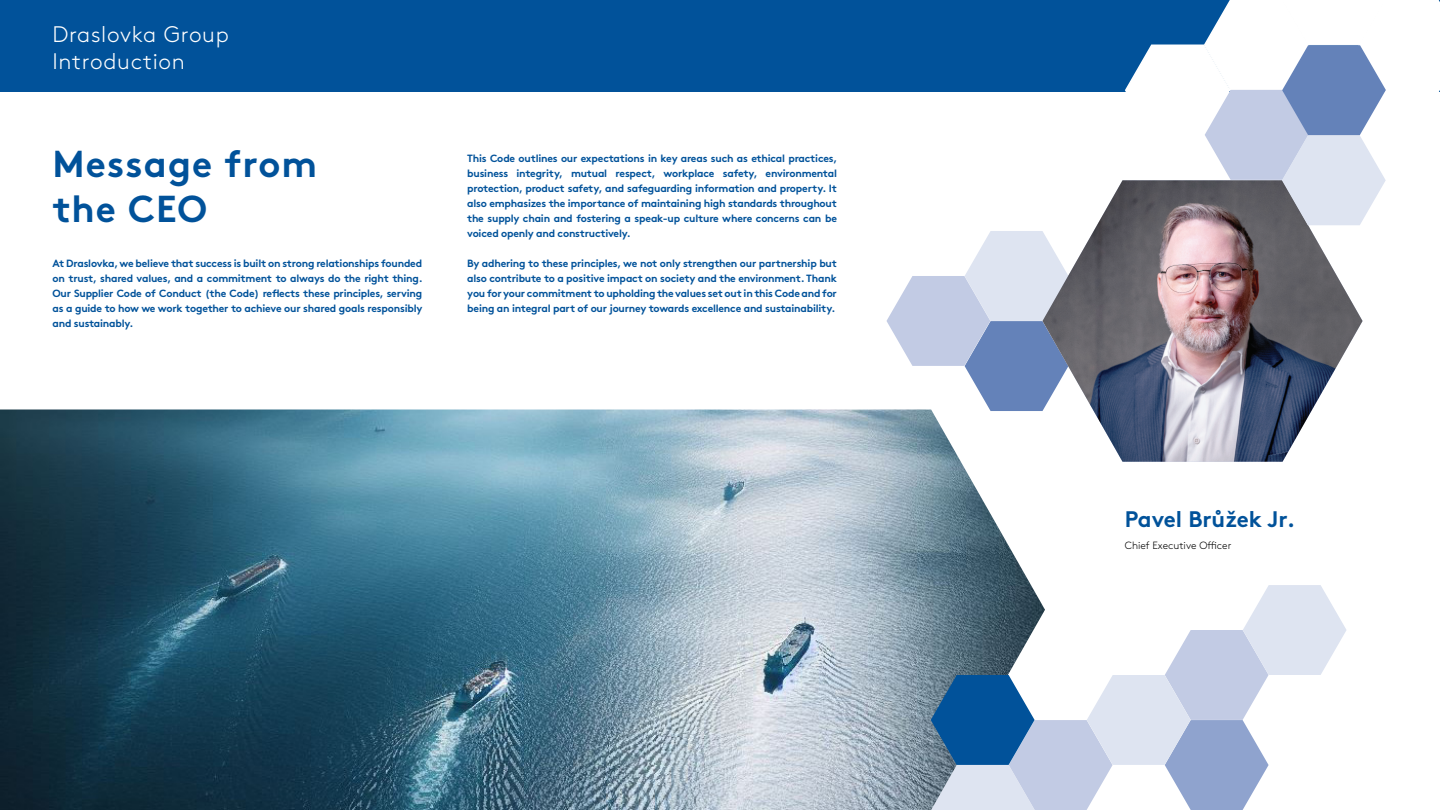
<style>
.page{position:relative;width:1440px;height:810px;background:#fff}
.page>*{position:absolute;margin:0;border:0;box-sizing:border-box;transform-origin:0 0}
.t1{font:700 37.5px/45px "Brown Pro";letter-spacing:.03em;color:#01529a}
.t2{font:300 22.5px/27px "Brown Pro";letter-spacing:.03em;color:#fff}
.t3{font:700 22.5px "Brown Pro";color:#01529a}
.t4{font:700 10.5px/15px "Brown Pro";letter-spacing:-.02em;color:#01529a;text-align:justify}
.t5{font:300 10.5px "Brown Pro";color:#000}
</style>
<div class="page">
<div style="left:0;top:0;width:1440px;height:91px;background:#01529a"></div>
<img style="left:1068px;top:180px;width:295px;height:282px">
<img style="left:0;top:410px;width:1031px;height:400px">
<svg style="left:887px;top:231px;width:181px;height:180px"></svg>
<svg style="left:1124px;top:0;width:316px;height:225px"></svg>
<svg style="left:931px;top:585px;width:416px;height:225px"></svg>
<p class="t2" style="left:52px;top:20px;width:178px">Draslovka Group<br>Introduction</p>
<p class="t1" style="left:52px;top:138px;width:266px">Message from the CEO</p>
<p class="t4" style="left:52px;top:255px;width:372px">At Draslovka, we believe that success is built on strong relationships founded on trust, shared values, and a commitment to always do the right thing.<br>Our Supplier Code of Conduct (the Code) reflects these principles, serving as a guide to how we work together to achieve our shared goals responsibly and sustainably.</p>
<p class="t4" style="left:467px;top:150px;width:372px">This Code outlines our expectations in key areas such as ethical practices, business integrity, mutual respect, workplace safety, environmental protection, product safety, and safeguarding information and property. It also emphasizes the importance of maintaining high standards throughout the supply chain and fostering a speak-up culture where concerns can be voiced openly and constructively.</p>
<p class="t4" style="left:467px;top:255px;width:371px">By adhering to these principles, we not only strengthen our partnership but also contribute to a positive impact on society and the environment. Thank you for your commitment to upholding the values set out in this Code and for being an integral part of our journey towards excellence and sustainability.</p>
<p class="t3" style="left:1125px;top:500px;width:172px">Pavel Brůžek Jr.</p>
<p class="t5" style="left:1125px;top:538px;width:108px">Chief Executive Officer</p>
</div>
